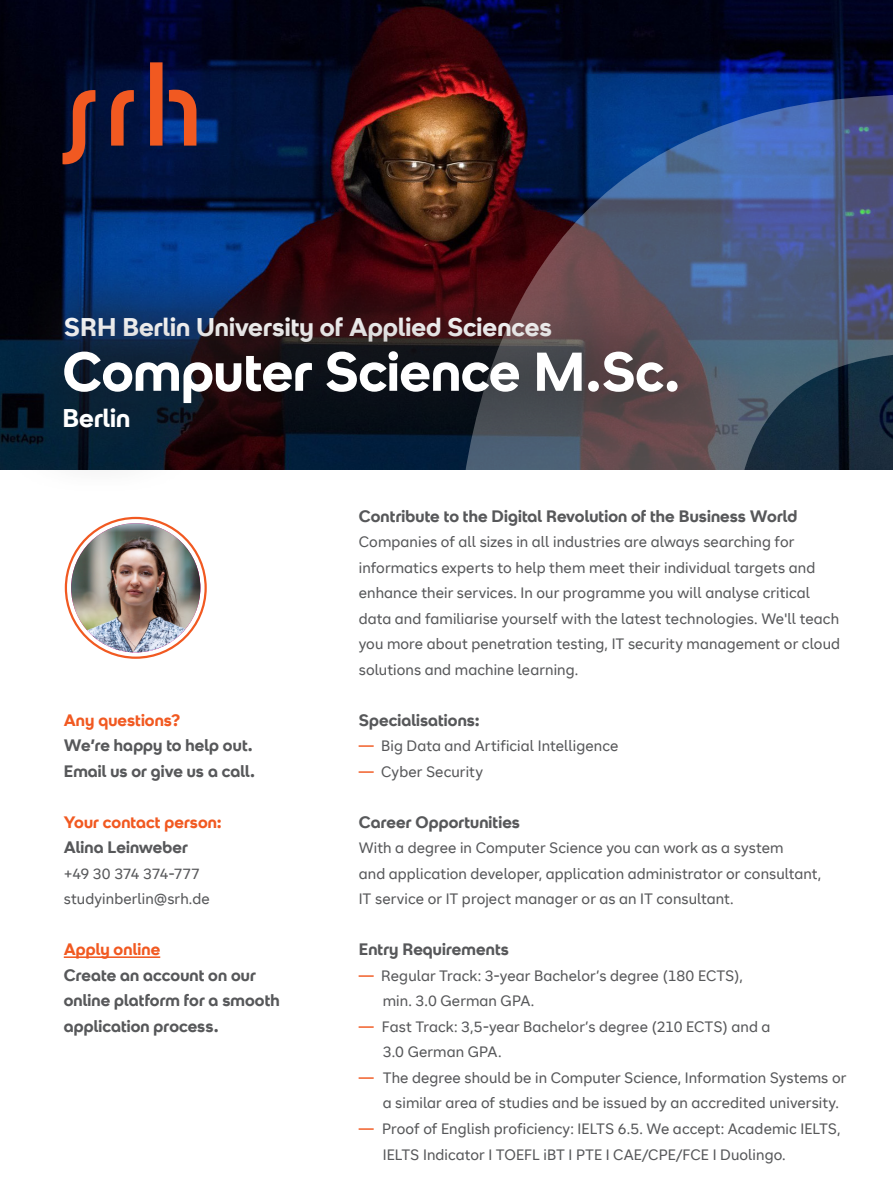
<style>
.page{position:relative;width:893px;height:1188px;background:#fff}
.page>*{position:absolute;margin:0;border:0;box-sizing:border-box;transform-origin:0 0}
.SRH_FS_FS_Titel_Head{font:700 54.6px "SRH Headline";letter-spacing:-.005em;color:#fff}
.SRH_FS_FS_Titel_Bere{font:700 25.5px "SRH Headline";color:#fff}
.SRH_FS_FS_Titel_Head-2{font:700 25.5px "SRH Headline";color:#fff}
.SRH_FS_FS_Copy_210x2{font:700 16.5px/25.5px "SRH Headline";letter-spacing:.005em;color:#57585a}
.SRH_FS_FS_Subheadlin{font:700 16.5px/25.5px "SRH Headline";letter-spacing:.005em;color:#57585a}
.SRH_FS_FS_Subheadlin-2{font:700 16.5px "SRH Headline";letter-spacing:.005em;color:#f15921}
.SRH_FS_FS_Copy_210x2-2{font:15px/25.5px "SRH Text";letter-spacing:.005em;color:#57585a}
.SRH_FS_FS_Subheadlin-3{font:15px/25.5px "SRH Text";letter-spacing:.005em;color:#57585a}
.SRH_FS_FS_Copy_210x2-3{font:15px "SRH Text";letter-spacing:-.02em;color:#57585a}
.s1{color:#f15921}
</style>
<div class="page">
<img style="left:0;top:0;width:893px;height:284px">
<svg style="left:12px;top:258px;width:217px;height:26px;background:#023071"></svg>
<img style="left:229px;top:94px;width:664px;height:376px">
<div style="left:0;top:284px;width:746px;height:212px;background:#231f20;opacity:.6"></div>
<svg style="left:63px;top:62px;width:133px;height:102px;background:#402537"></svg>
<img style="left:71px;top:523px;width:129px;height:129px;border-radius:65px">
<hr style="left:64px;top:956px;width:96px;height:2px;background:#f15921">
<p class="SRH_FS_FS_Titel_Bere" style="left:64px;top:313px;width:489px">SRH Berlin University of Applied Sciences</p>
<p class="SRH_FS_FS_Titel_Head" style="left:63px;top:340px;width:619px">Computer Science M.Sc.</p>
<p class="SRH_FS_FS_Titel_Head-2" style="left:63px;top:403px;width:69px">Berlin</p>
<p class="SRH_FS_FS_Subheadlin" style="left:64px;top:707px;width:191px"><span class="s1">Any questions?<br></span>We’re happy to help out.</p>
<p class="SRH_FS_FS_Subheadlin" style="left:64px;top:758px;width:193px">Email us or give us a call.</p>
<p class="SRH_FS_FS_Subheadlin-2" style="left:64px;top:812px;width:160px">Your contact person:</p>
<p class="SRH_FS_FS_Subheadlin" style="left:64px;top:835px;width:126px">Alina Leinweber</p>
<p class="SRH_FS_FS_Copy_210x2-3" style="left:64px;top:865px;width:138px">+49 30 374 374-777</p>
<p class="SRH_FS_FS_Copy_210x2-2" style="left:64px;top:887px;width:147px">studyinberlin@srh.de</p>
<p class="SRH_FS_FS_Subheadlin-2" style="left:64px;top:940px;width:98px">Apply online</p>
<p class="SRH_FS_FS_Copy_210x2" style="left:64px;top:962px;width:217px">Create an account on our online platform for a smooth application process.</p>
<p class="SRH_FS_FS_Copy_210x2" style="left:359px;top:503px;width:440px">Contribute to the Digital Revolution of the Business World</p>
<p class="SRH_FS_FS_Copy_210x2-2" style="left:359px;top:529px;width:437px">Companies of all sizes in all industries are always searching for</p>
<p class="SRH_FS_FS_Copy_210x2-2" style="left:359px;top:555px;width:483px">informatics experts to help them meet their individual targets and enhance their services. In our programme you will analyse critical data and familiarise yourself with the latest technologies. We'll teach you more about penetration testing, IT security management or cloud solutions and machine learning.</p>
<p class="SRH_FS_FS_Copy_210x2" style="left:359px;top:707px;width:123px">Specialisations:</p>
<p class="SRH_FS_FS_Copy_210x2-2" style="left:359px;top:733px;width:261px"><span class="s1">—</span> Big Data and Artificial Intelligence</p>
<p class="SRH_FS_FS_Copy_210x2-2" style="left:359px;top:759px;width:126px"><span class="s1">—</span> Cyber Security</p>
<p class="SRH_FS_FS_Copy_210x2" style="left:359px;top:809px;width:163px">Career Opportunities</p>
<p class="SRH_FS_FS_Copy_210x2-2" style="left:359px;top:835px;width:464px">With a degree in Computer Science you can work as a system<br>and application developer, application administrator or consultant,<br>IT service or IT project manager or as an IT consultant.</p>
<p class="SRH_FS_FS_Copy_210x2" style="left:359px;top:937px;width:152px">Entry Requirements</p>
<p class="SRH_FS_FS_Subheadlin-3" style="left:383px;top:963px;width:362px;text-indent:-24px"><span class="s1">—</span> Regular Track: 3-year Bachelor’s degree (180 ECTS), min. 3.0 German GPA.</p>
<p class="SRH_FS_FS_Subheadlin-3" style="left:383px;top:1014px;width:389px;text-indent:-24px"><span class="s1">—</span> Fast Track: 3,5-year Bachelor’s degree (210 ECTS) and a<br>3.0 German GPA.</p>
<p class="SRH_FS_FS_Copy_210x2-2" style="left:383px;top:1065px;width:465px;text-indent:-24px"><span class="s1">—</span> The degree should be in Computer Science, Information Systems or a similar area of studies and be issued by an accredited university.</p>
<p class="SRH_FS_FS_Copy_210x2-2" style="left:383px;top:1116px;width:459px;text-indent:-24px"><span class="s1">—</span> Proof of English proficiency: IELTS 6.5. We accept: Academic IELTS,<br>IELTS Indicator I TOEFL iBT I PTE I CAE/CPE/FCE I Duolingo.</p>
</div>
